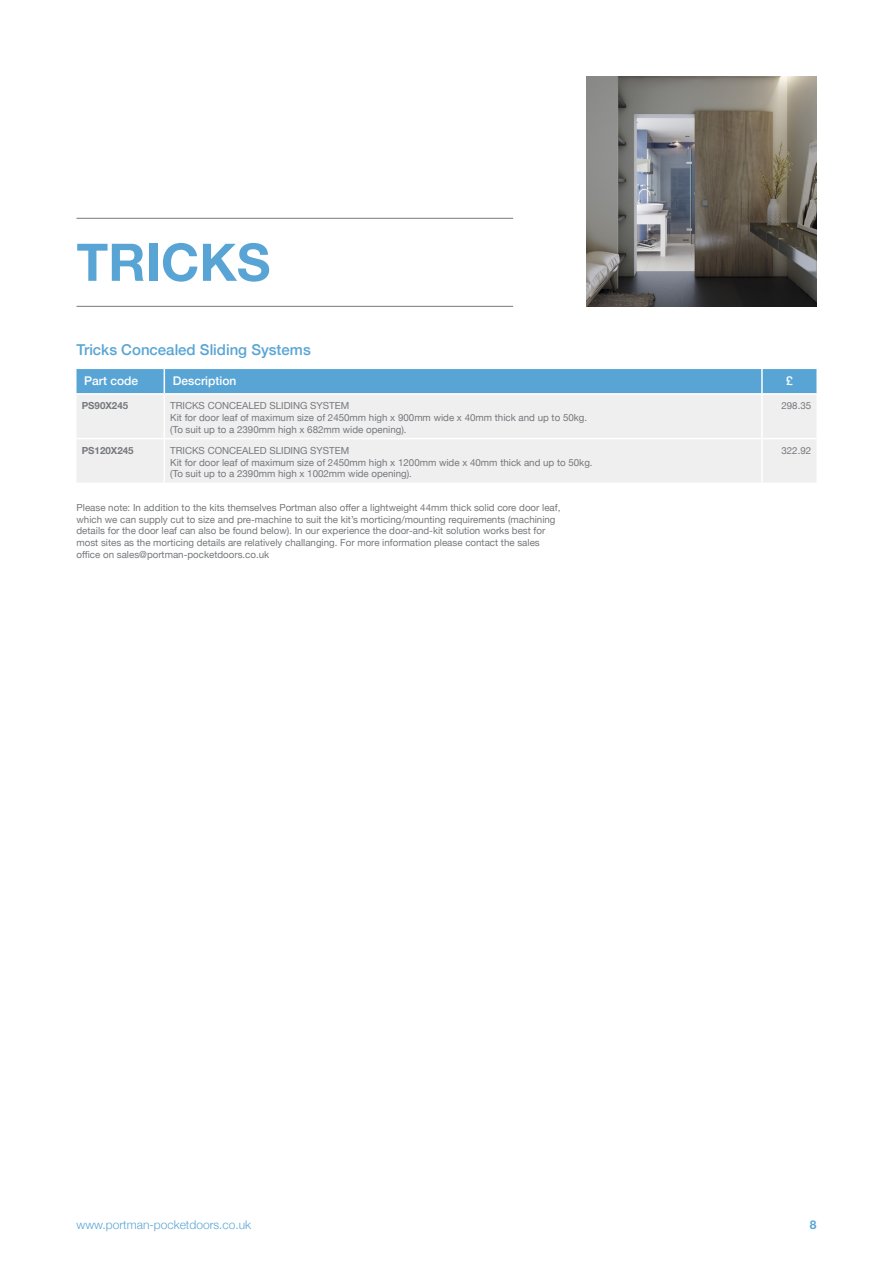
<style>
.page{position:relative;width:893px;height:1263px;background:#fff}
.page>*{position:absolute;margin:0;border:0;box-sizing:border-box;transform-origin:0 0}
.t1{font:700 51.9px "Helvetica Neue";color:#58a5d5}
.t2{font:500 15px "Helvetica Neue";color:#58a5d5}
.t3{font:300 12px "Helvetica Neue";color:#58a5d5}
.t4{font:500 12px "Helvetica Neue";color:#fff}
.t5{font:700 12px "Helvetica Neue";color:#58a5d5}
.t6{font:9.75px/11.7px "Helvetica Neue";color:#76787b}
.t7{font:700 9.75px "Helvetica Neue";color:#76787b}
</style>
<div class="page">
<hr style="left:77px;top:218px;width:436px;height:1px;background:#76787b">
<hr style="left:77px;top:306px;width:436px;height:1px;background:#76787b">
<img style="left:587px;top:77px;width:229px;height:229px">
<div style="left:77px;top:395px;width:739px;height:87px;background:#efeff0"></div>
<svg style="left:76px;top:368px;width:740px;height:25px;background:#5fa8d6"></svg>
<hr style="left:762px;top:368px;width:56px;height:1px;background:#fff">
<hr style="left:761px;top:369px;width:2px;height:24px;background:#fff">
<hr style="left:164px;top:395px;width:1px;height:43px;background:#fff">
<hr style="left:761px;top:395px;width:2px;height:43px;background:#fff">
<hr style="left:75px;top:438px;width:89px;height:1px;background:#fff">
<hr style="left:164px;top:438px;width:598px;height:1px;background:#fff">
<hr style="left:164px;top:439px;width:1px;height:43px;background:#fff">
<hr style="left:762px;top:438px;width:56px;height:1px;background:#fff">
<hr style="left:761px;top:439px;width:2px;height:43px;background:#fff">
<p class="t1" style="left:77px;top:222px;width:195px">TRICKS</p>
<p class="t2" style="left:77px;top:337px;width:236px">Tricks Concealed Sliding Systems</p>
<p class="t4" style="left:84px;top:371px;width:56px">Part code</p>
<p class="t4" style="left:173px;top:371px;width:65px">Description</p>
<p class="t4" style="left:786px;top:371px;width:8px">£</p>
<p class="t7" style="left:82px;top:398px;width:48px">PS90X245</p>
<p class="t6" style="left:170px;top:400px;width:418px">TRICKS CONCEALED SLIDING SYSTEM<br>Kit for door leaf of maximum size of 2450mm high x 900mm wide x 40mm thick and up to 50kg. (To suit up to a 2390mm high x 682mm wide opening).</p>
<p class="t6" style="left:781px;top:400px;width:31px">298.35</p>
<p class="t7" style="left:82px;top:443px;width:53px">PS120X245</p>
<p class="t6" style="left:170px;top:445px;width:424px">TRICKS CONCEALED SLIDING SYSTEM<br>Kit for door leaf of maximum size of 2450mm high x 1200mm wide x 40mm thick and up to 50kg. (To suit up to a 2390mm high x 1002mm wide opening).</p>
<p class="t6" style="left:781px;top:445px;width:31px">322.92</p>
<p class="t6" style="left:77px;top:502px;width:485px">Please note: In addition to the kits themselves Portman also offer a lightweight 44mm thick solid core door leaf, which we can supply cut to size and pre-machine to suit the kit’s morticing/mounting requirements (machining details for the door leaf can also be found below). In our experience the door-and-kit solution works best for most sites as the morticing details are relatively challanging. For more information please contact the sales office on sales@portman-pocketdoors.co.uk</p>
<p class="t3" style="left:77px;top:1215px;width:176px">www.portman-pocketdoors.co.uk</p>
<p class="t5" style="left:810px;top:1215px;width:8px">8</p>
</div>
